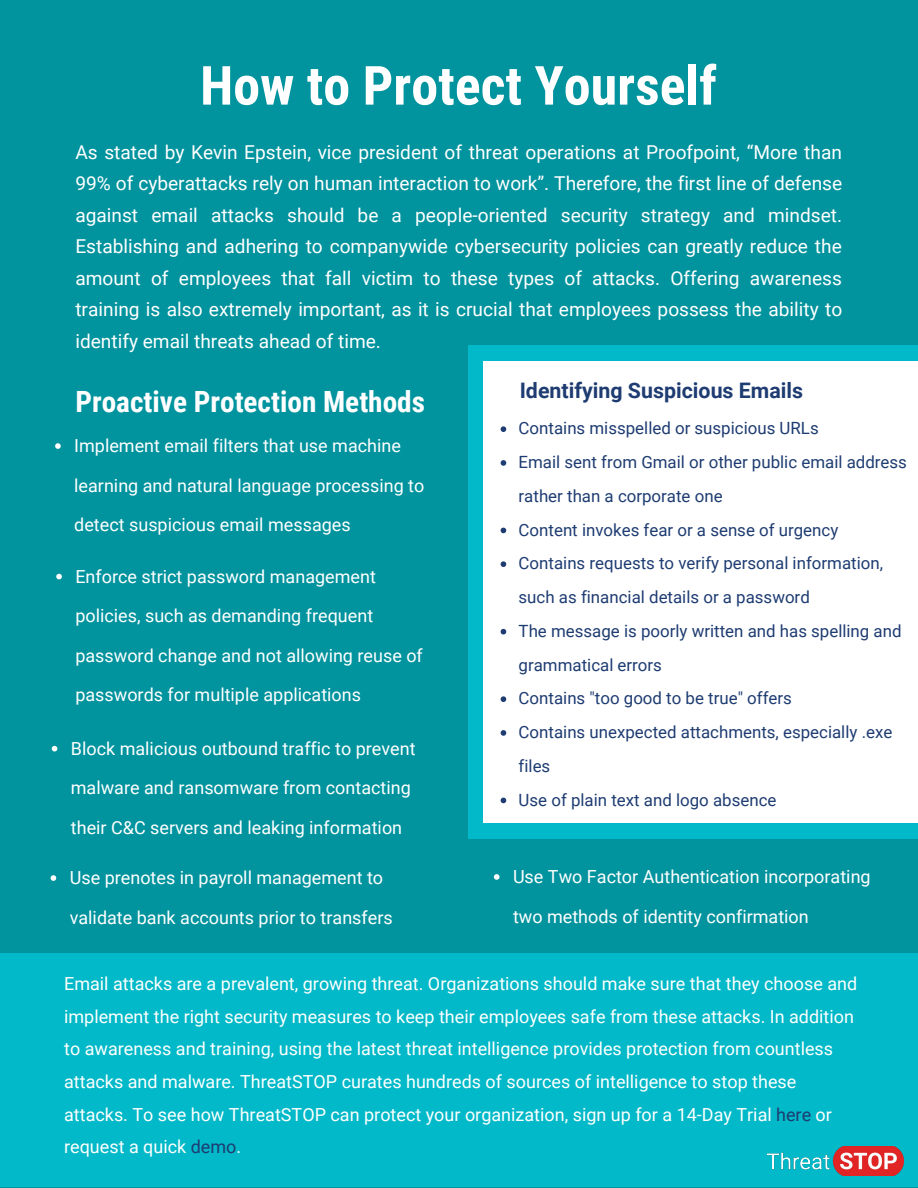
<style>
.page{position:relative;width:918px;height:1188px;background:#01939e}
.page>*{position:absolute;margin:0;border:0;box-sizing:border-box;transform-origin:0 0}
.t1{font:700 54px "Roboto Condensed";color:#fff}
.t2{font:700 29.25px "Roboto Condensed";color:#fff}
.t3{font:700 21.3px "Roboto";color:#1e3c72}
.t4{font:19.2px/31.5px "Roboto";color:#fff;text-align:justify}
.t5{font:18px/39.3px "Roboto";color:#fff}
.t6{font:16.8px/33.8px "Roboto";color:#1e3c72}
.s1{color:#1e3c72}
</style>
<div class="page">
<div style="left:468px;top:345px;width:450px;height:494px;background:#01b9c8"></div>
<div style="left:484px;top:361px;width:434px;height:461px;background:#fff"></div>
<svg style="left:501px;top:426px;width:5px;height:6px"></svg>
<svg style="left:501px;top:460px;width:5px;height:6px"></svg>
<svg style="left:501px;top:528px;width:5px;height:5px"></svg>
<svg style="left:501px;top:561px;width:5px;height:6px"></svg>
<svg style="left:501px;top:629px;width:5px;height:5px"></svg>
<svg style="left:501px;top:696px;width:5px;height:6px"></svg>
<svg style="left:501px;top:730px;width:5px;height:6px"></svg>
<svg style="left:501px;top:798px;width:5px;height:5px"></svg>
<svg style="left:494px;top:874px;width:6px;height:6px"></svg>
<svg style="left:55px;top:443px;width:6px;height:6px"></svg>
<svg style="left:56px;top:574px;width:6px;height:5px"></svg>
<svg style="left:51px;top:875px;width:5px;height:6px"></svg>
<svg style="left:52px;top:746px;width:5px;height:6px"></svg>
<div style="left:0;top:953px;width:918px;height:234px;background:#01b9c8"></div>
<img style="left:767px;top:1146px;width:136px;height:29px">
<h1 class="t1" style="left:200px;top:48px;width:518px">How to Protect Yourself</h1>
<p class="t4" style="left:75px;top:135px;width:768px">As stated by Kevin Epstein, vice president of threat operations at Proofpoint, “More than 99% of cyberattacks rely on human interaction to work”. Therefore, the first line of defense against email attacks should be a people-oriented security strategy and mindset.<br>Establishing and adhering to companywide cybersecurity policies can greatly reduce the amount of employees that fall victim to these types of attacks. Offering awareness training is also extremely important, as it is crucial that employees possess the ability to identify email threats ahead of time.</p>
<h2 class="t2" style="left:75px;top:381px;width:351px">Proactive Protection Methods</h2>
<p class="t5" style="left:74px;top:426px;width:352px">Implement email filters that use machine learning and natural language processing to detect suspicious email messages</p>
<p class="t5" style="left:75px;top:556px;width:349px">Enforce strict password management policies, such as demanding frequent password change and not allowing reuse of passwords for multiple applications</p>
<p class="t5" style="left:71px;top:728px;width:346px">Block malicious outbound traffic to prevent malware and ransomware from contacting their C&amp;C servers and leaking information</p>
<p class="t5" style="left:70px;top:858px;width:324px">Use prenotes in payroll management to validate bank accounts prior to transfers</p>
<p class="t3" style="left:520px;top:376px;width:285px">Identifying Suspicious Emails</p>
<p class="t6" style="left:519px;top:411px;width:390px">Contains misspelled or suspicious URLs<br>Email sent from Gmail or other public email address rather than a corporate one<br>Content invokes fear or a sense of urgency Contains requests to verify personal information, such as financial details or a password<br>The message is poorly written and has spelling and grammatical errors<br>Contains "too good to be true" offers<br>Contains unexpected attachments, especially .exe files<br>Use of plain text and logo absence</p>
<p class="t5" style="left:513px;top:856px;width:359px">Use Two Factor Authentication incorporating two methods of identity confirmation</p>
<p class="t5" style="left:64px;top:967px;width:795px;line-height:32.7px">Email attacks are a prevalent, growing threat. Organizations should make sure that they choose and implement the right security measures to keep their employees safe from these attacks. In addition to awareness and training, using the latest threat intelligence provides protection from countless attacks and malware. ThreatSTOP curates hundreds of sources of intelligence to stop these attacks. To see how ThreatSTOP can protect your organization, sign up for a 14-Day Trial <span class="s1">here</span> or request a quick <span class="s1">demo</span>.</p>
</div>
